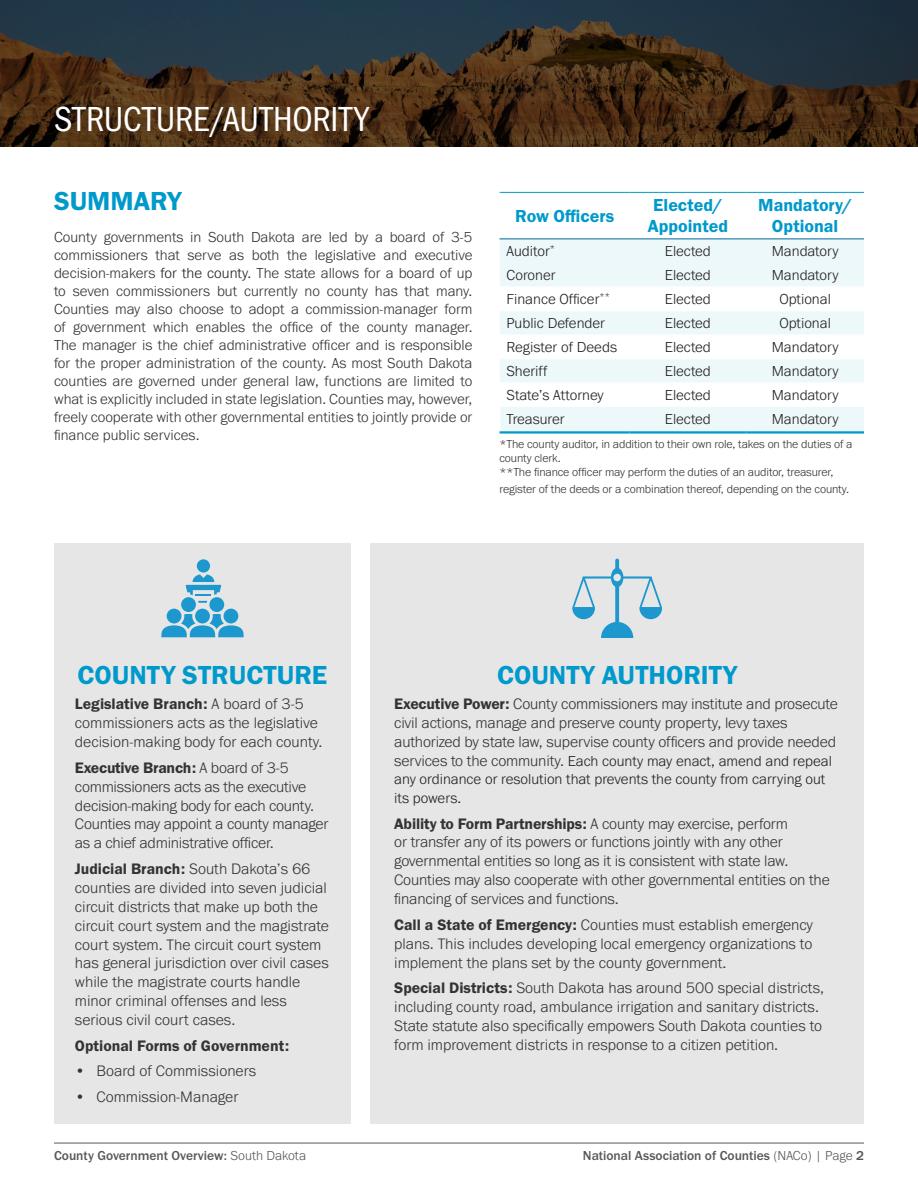
<style>
.page{position:relative;width:918px;height:1188px;background:#fff}
.page>*{position:absolute;margin:0;border:0;box-sizing:border-box;transform-origin:0 0}
.Main_Header{font:36px "Franklin Gothic URW Cond";color:#fff}
.Figure_title{font:27px "Franklin Gothic URW Dem";color:#09c}
.ALT_table_H3{font:18px/21px "Franklin Gothic URW Dem";color:#09c;text-align:center}
.Body_text{font:300 15.75px/18.9px "Franklin Gothic URW";letter-spacing:-.005em;color:#333}
.Body_text-2{font:15.75px "Franklin Gothic URW Dem";color:#333}
.Body_text-3{font:300 15px/18px "Franklin Gothic URW";color:#333;text-align:justify}
.Body_text-4{font:300 15px/18.5px "Franklin Gothic URW";color:#231f20}
.t1{font:500 13.5px "Franklin Gothic URW";color:#57585a}
.Body_text-5{font:300 12px/14.4px "Franklin Gothic URW";letter-spacing:-.01em;color:#333}
.s1{color:#231f20}
.s2{font-family:"Franklin Gothic URW Dem";font-weight:400}
.s3{font-size:15.75px;color:#333}
.s4{font-weight:300}
</style>
<div class="page">
<hr style="left:54px;top:1143px;width:810px;height:1px;background:#57585a">
<div style="left:370px;top:543px;width:494px;height:581px;background:#e6e6e6"></div>
<div style="left:54px;top:543px;width:297px;height:581px;background:#e6e6e6"></div>
<svg style="left:500px;top:240px;width:364px;height:191px;fill:#edf8fb"></svg>
<hr style="left:500px;top:192px;width:130px;height:1px;background:#09c">
<hr style="left:630px;top:192px;width:116px;height:1px;background:#09c">
<hr style="left:746px;top:192px;width:118px;height:1px;background:#09c">
<hr style="left:500px;top:287px;width:130px;height:1px;background:#fff">
<hr style="left:630px;top:287px;width:116px;height:1px;background:#fff">
<hr style="left:746px;top:287px;width:118px;height:1px;background:#fff">
<hr style="left:500px;top:311px;width:130px;height:1px;background:#fff">
<hr style="left:630px;top:311px;width:116px;height:1px;background:#fff">
<hr style="left:746px;top:311px;width:118px;height:1px;background:#fff">
<hr style="left:500px;top:335px;width:130px;height:1px;background:#fff">
<hr style="left:630px;top:335px;width:116px;height:1px;background:#fff">
<hr style="left:746px;top:335px;width:118px;height:1px;background:#fff">
<hr style="left:500px;top:359px;width:130px;height:1px;background:#fff">
<hr style="left:630px;top:359px;width:116px;height:1px;background:#fff">
<hr style="left:746px;top:359px;width:118px;height:1px;background:#fff">
<hr style="left:500px;top:383px;width:130px;height:1px;background:#fff">
<hr style="left:630px;top:383px;width:116px;height:1px;background:#fff">
<hr style="left:746px;top:383px;width:118px;height:1px;background:#fff">
<svg style="left:500px;top:407px;width:1px;height:24px"></svg>
<hr style="left:500px;top:431px;width:130px;height:3px;background:#09c">
<hr style="left:630px;top:431px;width:116px;height:3px;background:#09c">
<hr style="left:746px;top:431px;width:118px;height:3px;background:#09c">
<hr style="left:500px;top:239px;width:130px;height:1px;background:#069">
<hr style="left:630px;top:239px;width:116px;height:1px;background:#069">
<hr style="left:746px;top:239px;width:118px;height:1px;background:#069">
<svg style="left:573px;top:559px;width:88px;height:79px"></svg>
<div style="left:197px;top:559px;width:13px;height:14px;background:#1c98ce;border-radius:50%"></div>
<svg style="left:186px;top:574px;width:35px;height:29px"></svg>
<div style="left:181px;top:597px;width:15px;height:15px;background:#1c98ce;border-radius:50%"></div>
<div style="left:209px;top:597px;width:15px;height:15px;background:#1c98ce;border-radius:50%"></div>
<div style="left:195px;top:609px;width:15px;height:14px;background:#1c98ce;border-radius:50%"></div>
<div style="left:224px;top:609px;width:14px;height:14px;background:#1c98ce;border-radius:50%"></div>
<svg style="left:161px;top:614px;width:83px;height:23px"></svg>
<div style="left:167px;top:609px;width:14px;height:14px;background:#1c98ce;border-radius:50%"></div>
<svg style="left:0;top:0;width:918px;height:147px;background:#373028"></svg>
<p class="Main_Header" style="left:54px;top:93px;width:316px">STRUCTURE/AUTHORITY</p>
<p class="Figure_title" style="left:54px;top:184px;width:129px">SUMMARY</p>
<p class="Body_text-3" style="left:54px;top:227px;width:420px">County governments in South Dakota are led by a board of 3-5 commissioners that serve as both the legislative and executive decision-makers <span class="s1">for the county</span>. The state allows for a board of up to seven commissioners but currently no county has that many.<br>Counties may also choose to adopt a commission-manager form of government which enables the office of the county manager.<br>The manager is the chief administrative officer and is responsible for the proper administration of the county. As most South Dakota counties are governed under general law, functions are limited to what is explicitly included in state legislation. Counties may, however, freely cooperate with other governmental entities to jointly provide or finance public services.</p>
<p class="ALT_table_H3" style="left:515px;top:205px;width:101px">Row Officers</p>
<p class="ALT_table_H3" style="left:648px;top:194px;width:82px">Elected/<br>Appointed</p>
<p class="ALT_table_H3" style="left:758px;top:194px;width:95px">Mandatory/<br>Optional</p>
<p class="Body_text-4" style="left:507px;top:241px;width:50px">Auditor<sup>*</sup></p>
<p class="Body_text-4" style="left:665px;top:241px;width:47px">Elected</p>
<p class="Body_text-4" style="left:772px;top:241px;width:68px">Mandatory</p>
<p class="Body_text-4" style="left:507px;top:265px;width:51px">Coroner</p>
<p class="Body_text-4" style="left:665px;top:265px;width:47px">Elected</p>
<p class="Body_text-4" style="left:772px;top:265px;width:68px">Mandatory</p>
<p class="Body_text-4" style="left:507px;top:289px;width:105px">Finance Officer<sup>**</sup></p>
<p class="Body_text-4" style="left:665px;top:289px;width:47px">Elected</p>
<p class="Body_text-4" style="left:779px;top:289px;width:53px">Optional</p>
<p class="Body_text-4" style="left:507px;top:313px;width:100px">Public Defender</p>
<p class="Body_text-4" style="left:665px;top:313px;width:47px">Elected</p>
<p class="Body_text-4" style="left:779px;top:313px;width:53px">Optional</p>
<p class="Body_text-4" style="left:507px;top:337px;width:112px">Register of Deeds</p>
<p class="Body_text-4" style="left:665px;top:337px;width:47px">Elected</p>
<p class="Body_text-4" style="left:772px;top:337px;width:68px">Mandatory</p>
<p class="Body_text-4" style="left:507px;top:361px;width:42px">Sheriff</p>
<p class="Body_text-4" style="left:665px;top:361px;width:47px">Elected</p>
<p class="Body_text-4" style="left:772px;top:361px;width:68px">Mandatory</p>
<p class="Body_text-4" style="left:507px;top:385px;width:99px">State’s Attorney</p>
<p class="Body_text-4" style="left:665px;top:385px;width:47px">Elected</p>
<p class="Body_text-4" style="left:772px;top:385px;width:68px">Mandatory</p>
<p class="Body_text-4" style="left:507px;top:409px;width:60px">Treasurer</p>
<p class="Body_text-4" style="left:665px;top:409px;width:47px">Elected</p>
<p class="Body_text-4" style="left:772px;top:409px;width:68px">Mandatory</p>
<p class="Body_text-5" style="left:500px;top:436px;width:355px">*The county auditor, in addition to their own role, takes on the duties of a county clerk.</p>
<p class="Body_text-5" style="left:500px;top:464px;width:351px;line-height:16.2px">**The finance officer may perform the duties of an auditor, treasurer, register of the deeds or a combination thereof, depending on the county.</p>
<p class="Figure_title" style="left:78px;top:658px;width:251px">COUNTY STRUCTURE</p>
<p class="Body_text" style="left:75px;top:694px;width:249px"><span class="s2">Legislative Branch:</span> A board of 3-5 commissioners acts as the legislative decision-making body for each county.</p>
<p class="Body_text" style="left:75px;top:758px;width:255px"><span class="s2">Executive Branch:</span> A board of 3-5 commissioners acts as the executive decision-making body for each county.<br>Counties may appoint a county manager as a chief administrative officer.</p>
<p class="Body_text" style="left:75px;top:859px;width:256px"><span class="s2">Judicial Branch:</span> South Dakota’s 66 counties are divided into seven judicial circuit districts that make up both the circuit court system and the magistrate court system. The circuit court system has general jurisdiction over civil cases while the magistrate courts handle minor criminal offenses and less serious civil court cases.</p>
<p class="Body_text-2" style="left:75px;top:1036px;width:216px">Optional Forms of Government:</p>
<p class="Body_text" style="left:75px;top:1061px;width:183px">• Board of Commissioners</p>
<p class="Body_text" style="left:75px;top:1087px;width:165px">• Commission-Manager</p>
<p class="Figure_title" style="left:497px;top:658px;width:242px">COUNTY AUTHORITY</p>
<p class="Body_text" style="left:394px;top:694px;width:445px"><span class="s2">Executive Power:</span> County commissioners may institute and prosecute civil actions, manage and preserve county property, levy taxes authorized by state law, supervise county officers and provide needed</p>
<p class="Body_text-4" style="left:394px;top:751px;width:439px"><span class="s3">services to the community.</span> Each county may enact, amend and repeal any ordinance or resolution that prevents the county from carrying out its powers.</p>
<p class="Body_text" style="left:394px;top:814px;width:437px"><span class="s2">Ability to Form Partnerships:</span> A county may exercise, perform<br>or transfer any of its powers or functions jointly with any other governmental entities so long as it is consistent with state law.<br>Counties may also cooperate with other governmental entities on the financing of services and functions.</p>
<p class="Body_text" style="left:394px;top:915px;width:420px;text-align:justify"><span class="s2">Call a State of Emergency:</span> Counties must establish emergency plans. This includes developing local emergency organizations to implement the plans set by the county government.</p>
<p class="Body_text" style="left:394px;top:978px;width:431px"><span class="s2">Special Districts:</span> South Dakota has around 500 special districts, including county road, ambulance irrigation and sanitary districts.<br>State statute also specifically empowers South Dakota counties to form improvement districts in response to a citizen petition.</p>
<p class="t1" style="left:54px;top:1147px;width:254px">County Government Overview: <span class="s4">South Dakota</span></p>
<p class="t1" style="left:583px;top:1147px;width:283px">National Association of Counties <span class="s4">(NACo) | Page</span> 2</p>
</div>
